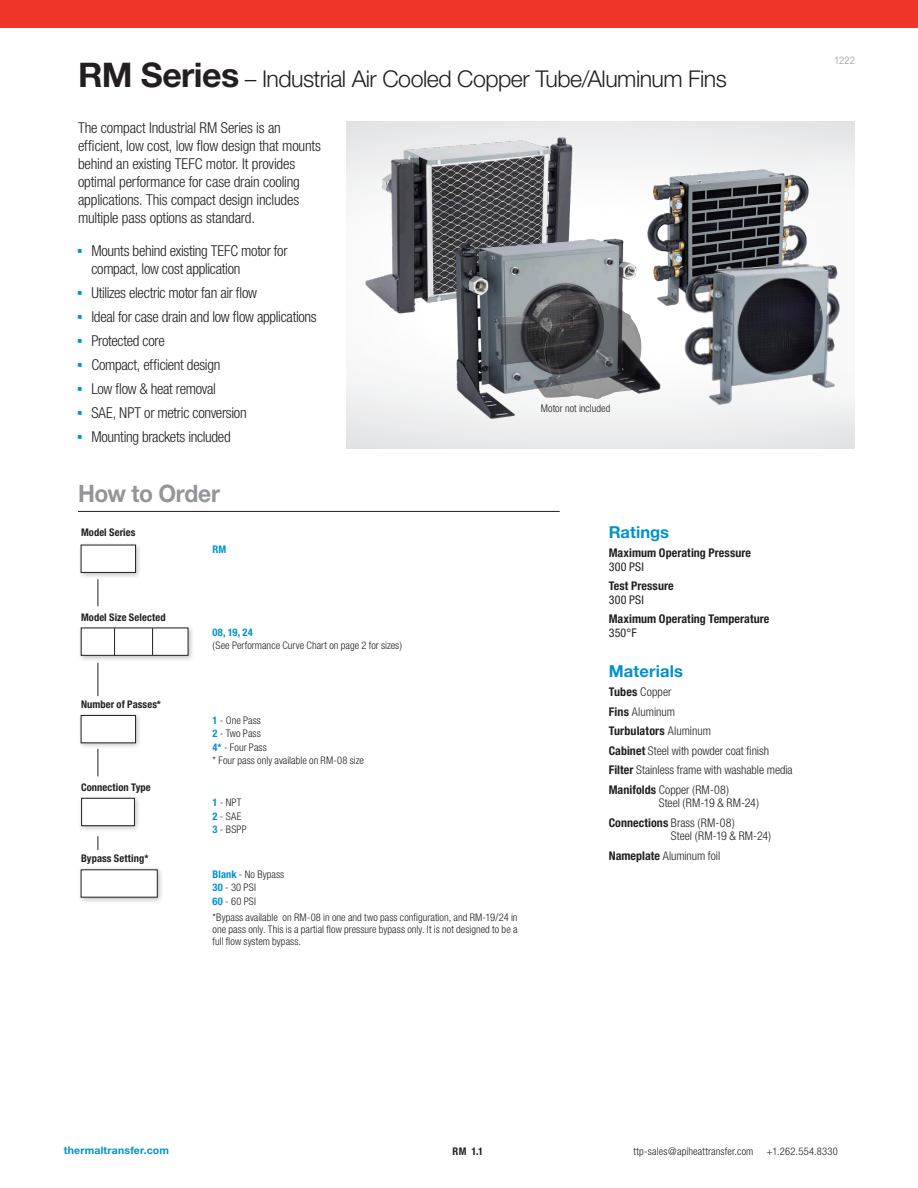
<style>
.page{position:relative;width:918px;height:1188px;background:#fff}
.page>*{position:absolute;margin:0;border:0;box-sizing:border-box;transform-origin:0 0}
.HowToOrder-_Title{font:700 24px "Helvetica Neue LT Std";letter-spacing:-.015em;color:#939598;scale:.95 1}
.t1{font:300 23.1px "Helvetica Neue LT Std";letter-spacing:-.025em;color:#231f20}
.Materials_head{font:700 16.5px "Helvetica Neue LT Std";letter-spacing:.01em;color:#0092c8}
.t2{font:300 condensed 15px/18px "Helvetica Neue LT Std";letter-spacing:-.02em;color:#231f20}
.Selection_regular{font:300 condensed 15px/18px "Helvetica Neue";letter-spacing:-.01em;color:#231f20}
.Table-_Text_centered{font:300 condensed 12px/13.5px "Helvetica Neue";color:#231f20}
.Materials_regular{font:700 condensed 12px/13.5px "Helvetica Neue";letter-spacing:.005em;color:#231f20}
.Features-_Bulleted_S{font:300 condensed 12px "Helvetica Neue";letter-spacing:.005em;color:#231f20}
.Features-_Bulleted_S-2{font:700 condensed 12px "Helvetica Neue";letter-spacing:.015em;color:#231f20}
.Order_lite{font:300 condensed 10.5px/12px "Helvetica Neue";letter-spacing:.005em;color:#231f20;text-align:justify}
.Order_bold{font:700 condensed 10.5px "Helvetica Neue";letter-spacing:.01em;color:#231f20}
.t3{font:700 10.5px "Helvetica Neue LT Std";letter-spacing:.02em;color:#0092c8}
.Materials_regular-2{font:300 condensed 10.5px "Helvetica Neue";color:#231f20}
.Order_lite-2{font:700 condensed 10.5px "Helvetica Neue";letter-spacing:.01em;color:#0092c8}
.t4{font:300 condensed 10.5px "Helvetica Neue";color:#939598}
.s1{font-weight:700;font-size:33.9px}
.s2{font-family:"Universal Newswith Comm Pi";font-weight:400;font-stretch:normal;color:#0092c8}
.s3{font-weight:700;color:#0092c8}
.s4{font-weight:400}
.s5{font-weight:700}
.s6{font-weight:300}
</style>
<div class="page">
<div style="left:0;top:0;width:918px;height:28px;background:#ee3529"></div>
<img style="left:357px;top:121px;width:230px;height:201px">
<img style="left:638px;top:151px;width:181px;height:155px">
<img style="left:670px;top:241px;width:183px;height:173px">
<img style="left:448px;top:231px;width:212px;height:187px">
<img style="left:493px;top:284px;width:149px;height:116px">
<div style="left:77px;top:541px;width:65px;height:38px;background:#231f20;opacity:.3"></div>
<svg style="left:81px;top:545px;width:55px;height:28px"></svg>
<div style="left:77px;top:624px;width:118px;height:38px;background:#231f20;opacity:.3"></div>
<div style="left:77px;top:712px;width:65px;height:38px;background:#231f20;opacity:.3"></div>
<svg style="left:81px;top:715px;width:55px;height:28px"></svg>
<div style="left:78px;top:795px;width:63px;height:37px;background:#231f20;opacity:.3"></div>
<svg style="left:81px;top:798px;width:54px;height:28px"></svg>
<div style="left:77px;top:866px;width:87px;height:38px;background:#231f20;opacity:.3"></div>
<svg style="left:81px;top:869px;width:77px;height:29px"></svg>
<svg style="left:81px;top:628px;width:107px;height:28px"></svg>
<hr style="left:78px;top:511px;width:482px;height:1px;background:#231f20">
<svg style="left:98px;top:579px;width:1px;height:27px"></svg>
<hr style="left:98px;top:663px;width:1px;height:33px;background:#231f20">
<svg style="left:98px;top:749px;width:1px;height:28px"></svg>
<svg style="left:98px;top:836px;width:1px;height:14px"></svg>
<p class="t1" style="left:78px;top:65px;width:650px"><span class="s1">RM Series</span> – Industrial Air Cooled Copper Tube/Aluminum Fins</p>
<p class="Selection_regular" style="left:78px;top:119px;width:245px">The compact Industrial RM Series is an efficient, low cost, low flow design that mounts behind an existing TEFC motor. It provides optimal performance for case drain cooling applications. This compact design includes multiple pass options as standard.</p>
<p class="t2" style="left:91px;top:242px;width:198px;text-indent:-14px"><span class="s2">▪</span> Mounts behind existing TEFC motor for compact, low cost application</p>
<p class="t2" style="left:78px;top:284px;width:181px"><span class="s2">▪</span> Utilizes electric motor fan air flow</p>
<p class="t2" style="left:78px;top:308px;width:240px"><span class="s2">▪</span> Ideal for case drain and low flow applications</p>
<p class="t2" style="left:78px;top:332px;width:89px"><span class="s2">▪</span> Protected core</p>
<p class="t2" style="left:78px;top:356px;width:144px"><span class="s2">▪</span> Compact, efficient design</p>
<p class="t2" style="left:78px;top:380px;width:139px"><span class="s2">▪</span> Low flow &amp; heat removal</p>
<p class="t2" style="left:78px;top:404px;width:170px"><span class="s2">▪</span> SAE, NPT or metric conversion</p>
<p class="t2" style="left:78px;top:428px;width:154px"><span class="s2">▪</span> Mounting brackets included</p>
<p class="HowToOrder-_Title" style="left:78px;top:479px;width:151px">How to Order</p>
<p class="Order_bold" style="left:81px;top:526px;width:56px">Model Series</p>
<p class="Order_bold" style="left:81px;top:611px;width:86px">Model Size Selected</p>
<p class="Order_bold" style="left:81px;top:698px;width:82px">Number of Passes*</p>
<p class="Order_bold" style="left:81px;top:781px;width:71px">Connection Type</p>
<p class="Order_bold" style="left:81px;top:852px;width:69px">Bypass Setting*</p>
<p class="Order_lite-2" style="left:213px;top:543px;width:15px">RM</p>
<p class="Order_lite-2" style="left:213px;top:626px;width:42px">08, 19, 24</p>
<p class="Order_lite" style="left:213px;top:640px;width:191px">(See Performance Curve Chart on page 2 for sizes)</p>
<p class="Order_lite" style="left:213px;top:714px;width:50px"><span class="s3">1</span> - One Pass</p>
<p class="Order_lite" style="left:213px;top:727px;width:50px"><span class="s3">2</span> - Two Pass</p>
<p class="Order_lite" style="left:213px;top:741px;width:56px"><span class="s3">4*</span> - Four Pass</p>
<p class="Order_lite" style="left:213px;top:754px;width:153px">* Four pass only available on RM-08 size</p>
<p class="Order_lite" style="left:213px;top:797px;width:31px"><span class="s3">1</span> - NPT</p>
<p class="Order_lite" style="left:213px;top:810px;width:30px"><span class="s3">2</span> - SAE</p>
<p class="Order_lite" style="left:213px;top:824px;width:36px"><span class="s3">3</span> - BSPP</p>
<p class="Order_lite" style="left:213px;top:868px;width:73px"><span class="s3">Blank</span> - No Bypass</p>
<p class="Order_lite" style="left:213px;top:882px;width:45px"><span class="s3">30</span> - 30 PSI</p>
<p class="Order_lite" style="left:213px;top:895px;width:45px"><span class="s3">60</span> - 60 PSI</p>
<p class="Order_lite" style="left:213px;top:912px;width:307px">*Bypass available on RM-08 in one and two pass configuration, and RM-19/24 in one pass only. This is a partial flow pressure bypass only. It is not designed to be a full flow system bypass.</p>
<p class="Materials_regular-2" style="left:541px;top:402px;width:71px">Motor not included</p>
<p class="Materials_head" style="left:609px;top:522px;width:62px">Ratings</p>
<p class="Materials_regular" style="left:609px;top:546px;width:144px">Maximum Operating Pressure<br><span class="s4">300 PSI</span></p>
<p class="Materials_regular" style="left:609px;top:579px;width:66px">Test Pressure<br><span class="s4">300 PSI</span></p>
<p class="Materials_regular" style="left:609px;top:612px;width:162px">Maximum Operating Temperature<br><span class="s4">350°F</span></p>
<p class="Materials_head" style="left:609px;top:661px;width:76px">Materials</p>
<p class="Features-_Bulleted_S" style="left:609px;top:685px;width:64px"><span class="s5">Tubes</span> Copper</p>
<p class="Features-_Bulleted_S" style="left:609px;top:705px;width:68px"><span class="s5">Fins</span> Aluminum</p>
<p class="Features-_Bulleted_S-2" style="left:609px;top:724px;width:104px">Turbulators <span class="s6">Aluminum</span></p>
<p class="Table-_Text_centered" style="left:609px;top:744px;width:162px"><span class="s5">Cabinet</span> Steel with powder coat finish</p>
<p class="Table-_Text_centered" style="left:609px;top:763px;width:185px"><span class="s5">Filter</span> Stainless frame with washable media</p>
<p class="Table-_Text_centered" style="left:659px;top:783px;width:102px;text-indent:-50px"><span class="s5">Manifolds</span> Copper (RM-08)<br>Steel (RM-19 &amp; RM-24)</p>
<p class="Table-_Text_centered" style="left:671px;top:816px;width:102px;text-indent:-62px"><span class="s5">Connections</span> Brass (RM-08)<br>Steel (RM-19 &amp; RM-24)</p>
<p class="Table-_Text_centered" style="left:609px;top:849px;width:113px"><span class="s5">Nameplate</span> Aluminum foil</p>
<p class="t4" style="left:835px;top:54px;width:22px">1222</p>
<p class="t3" style="left:64px;top:1144px;width:107px">thermaltransfer.com</p>
<p class="Order_lite" style="left:634px;top:1145px;width:206px">ttp-sales@apiheattransfer.com +1.262.554.8330</p>
<p class="Order_bold" style="left:453px;top:1144px;width:32px">RM 1.1</p>
</div>
